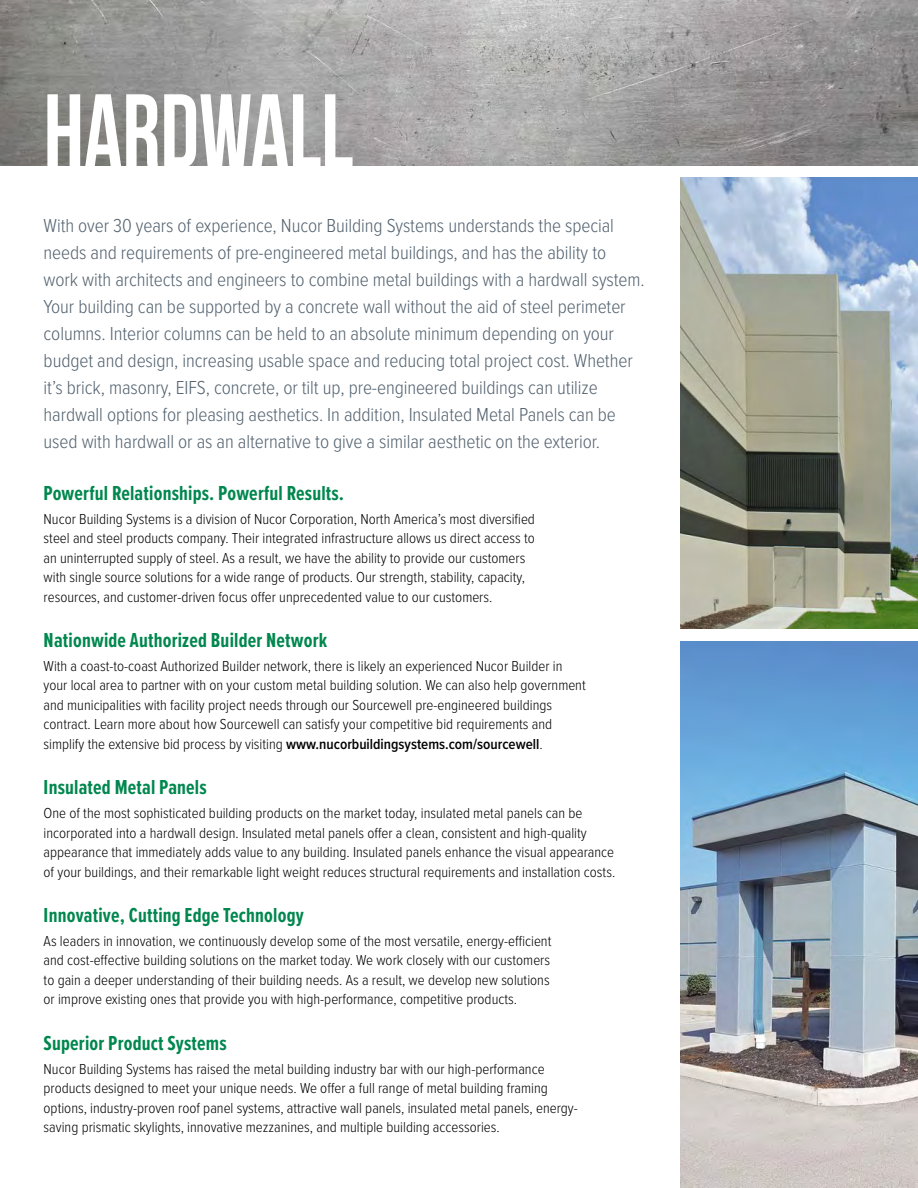
<style>
.page{position:relative;width:918px;height:1188px;background:#fff}
.page>*{position:absolute;margin:0;border:0;box-sizing:border-box;transform-origin:0 0}
.t1{font:105px "Bebas Neue";color:#fff;scale:.9 1}
.Headers{font:700 21px "Proxima Nova Ex Cn";letter-spacing:.01em;color:#00874e}
.Intro{font:300 19.5px/27px "Proxima Nova Cond";letter-spacing:-.005em;color:#53626f}
.Body_Copy{font:300 15px/19.5px "Proxima Nova Cond";color:#000}
.s1{font-weight:600}
</style>
<div class="page">
<img style="left:681px;top:177px;width:237px;height:452px">
<img style="left:0;top:0;width:918px;height:165px">
<img style="left:681px;top:641px;width:237px;height:547px">
<p class="t1" style="left:44px;top:74px;width:346px">HARDWALL</p>
<p class="Intro" style="left:44px;top:211px;width:603px">With over 30 years of experience, Nucor Building Systems understands the special needs and requirements of pre-engineered metal buildings, and has the ability to work with architects and engineers to combine metal buildings with a hardwall system.<br>Your building can be supported by a concrete wall without the aid of steel perimeter columns. Interior columns can be held to an absolute minimum depending on your budget and design, increasing usable space and reducing total project cost. Whether it’s brick, masonry, EIFS, concrete, or tilt up, pre-engineered buildings can utilize hardwall options for pleasing aesthetics. In addition, Insulated Metal Panels can be used with hardwall or as an alternative to give a similar aesthetic on the exterior.</p>
<p class="Headers" style="left:44px;top:478px;width:302px">Powerful Relationships. Powerful Results.</p>
<p class="Body_Copy" style="left:44px;top:508px;width:493px">Nucor Building Systems is a division of Nucor Corporation, North America’s most diversified steel and steel products company. Their integrated infrastructure allows us direct access to an uninterrupted supply of steel. As a result, we have the ability to provide our customers with single source solutions for a wide range of products. Our strength, stability, capacity, resources, and customer-driven focus offer unprecedented value to our customers.</p>
<p class="Headers" style="left:44px;top:625px;width:285px">Nationwide Authorized Builder Network</p>
<p class="Body_Copy" style="left:44px;top:655px;width:544px">With a coast-to-coast Authorized Builder network, there is likely an experienced Nucor Builder in your local area to partner with on your custom metal building solution. We can also help government and municipalities with facility project needs through our Sourcewell pre-engineered buildings contract. Learn more about how Sourcewell can satisfy your competitive bid requirements and simplify the extensive bid process by visiting <span class="s1">www.nucorbuildingsystems.com/sourcewell</span>.</p>
<p class="Headers" style="left:44px;top:772px;width:165px">Insulated Metal Panels</p>
<p class="Body_Copy" style="left:44px;top:803px;width:573px">One of the most sophisticated building products on the market today, insulated metal panels can be incorporated into a hardwall design. Insulated metal panels offer a clean, consistent and high-quality appearance that immediately adds value to any building. Insulated panels enhance the visual appearance of your buildings, and their remarkable light weight reduces structural requirements and installation costs.</p>
<p class="Headers" style="left:44px;top:900px;width:262px">Innovative, Cutting Edge Technology</p>
<p class="Body_Copy" style="left:44px;top:930px;width:509px;text-align:justify">As leaders in innovation, we continuously develop some of the most versatile, energy-efficient and cost-effective building solutions on the market today. We work closely with our customers to gain a deeper understanding of their building needs. As a result, we develop new solutions or improve existing ones that provide you with high-performance, competitive products.</p>
<p class="Headers" style="left:44px;top:1028px;width:185px">Superior Product Systems</p>
<p class="Body_Copy" style="left:44px;top:1058px;width:536px">Nucor Building Systems has raised the metal building industry bar with our high-performance products designed to meet your unique needs. We offer a full range of metal building framing options, industry-proven roof panel systems, attractive wall panels, insulated metal panels, energy&shy;saving prismatic skylights, innovative mezzanines, and multiple building accessories.</p>
</div>
